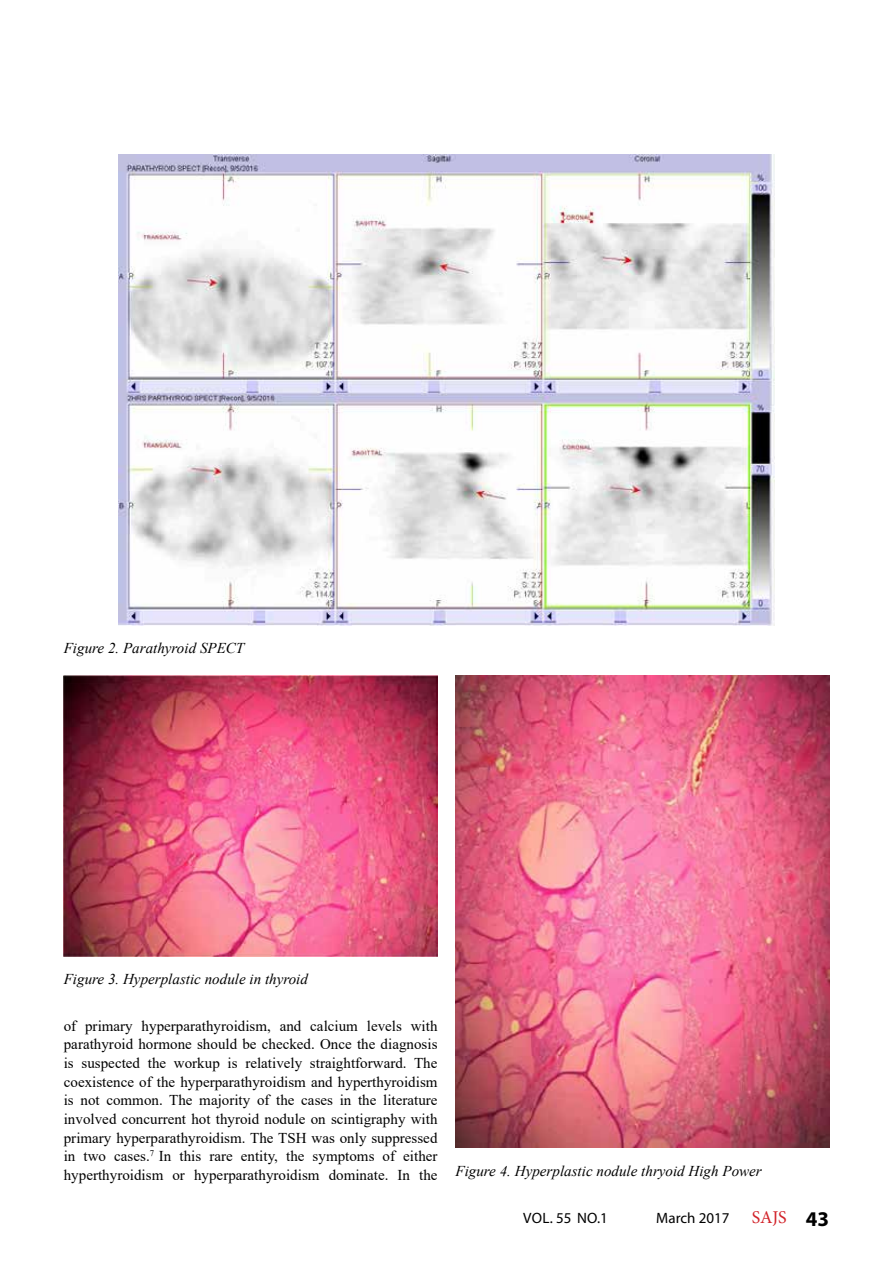
<style>
.page{position:relative;width:893px;height:1263px;background:#fff}
.page>*{position:absolute;margin:0;border:0;box-sizing:border-box;transform-origin:0 0}
.t1{font:15px/18.6px "Times New Roman";color:#000;text-align:justify}
.t2{font:italic 15px "Times New Roman";color:#000}
.t3{font:15px "Myriad Pro";color:#000}
.s1{font-family:"Minion Pro";font-size:18px;color:#d2232a}
.s2{font-weight:700;font-size:21px}
</style>
<div class="page">
<img style="left:119px;top:155px;width:655px;height:471px">
<img style="left:64px;top:676px;width:373px;height:280px">
<img style="left:455px;top:676px;width:375px;height:471px">
<p class="t2" style="left:64px;top:638px;width:182px">Figure 2. Parathyroid SPECT</p>
<p class="t2" style="left:64px;top:969px;width:246px">Figure 3. Hyperplastic nodule in thyroid</p>
<p class="t1" style="left:64px;top:1016px;width:375px">of primary hyperparathyroidism, and calcium levels with parathyroid hormone should be checked. Once the diagnosis is suspected the workup is relatively straightforward. The coexistence of the hyperparathyroidism and hyperthyroidism is not common. The majority of the cases in the literature involved concurrent hot thyroid nodule on scintigraphy with primary hyperparathyroidism. The TSH was only suppressed in two cases.<sup>7</sup> In this rare entity, the symptoms of either hyperthyroidism or hyperparathyroidism dominate. In the</p>
<p class="t2" style="left:455px;top:1161px;width:308px">Figure 4. Hyperplastic nodule thryoid High Power</p>
<p class="t3" style="left:523px;top:1208px;width:86px">VOL. 55 NO.1</p>
<p class="t3" style="left:656px;top:1208px;width:174px">March 2017 <span class="s1">SAJS</span> <span class="s2">43</span></p>
</div>
